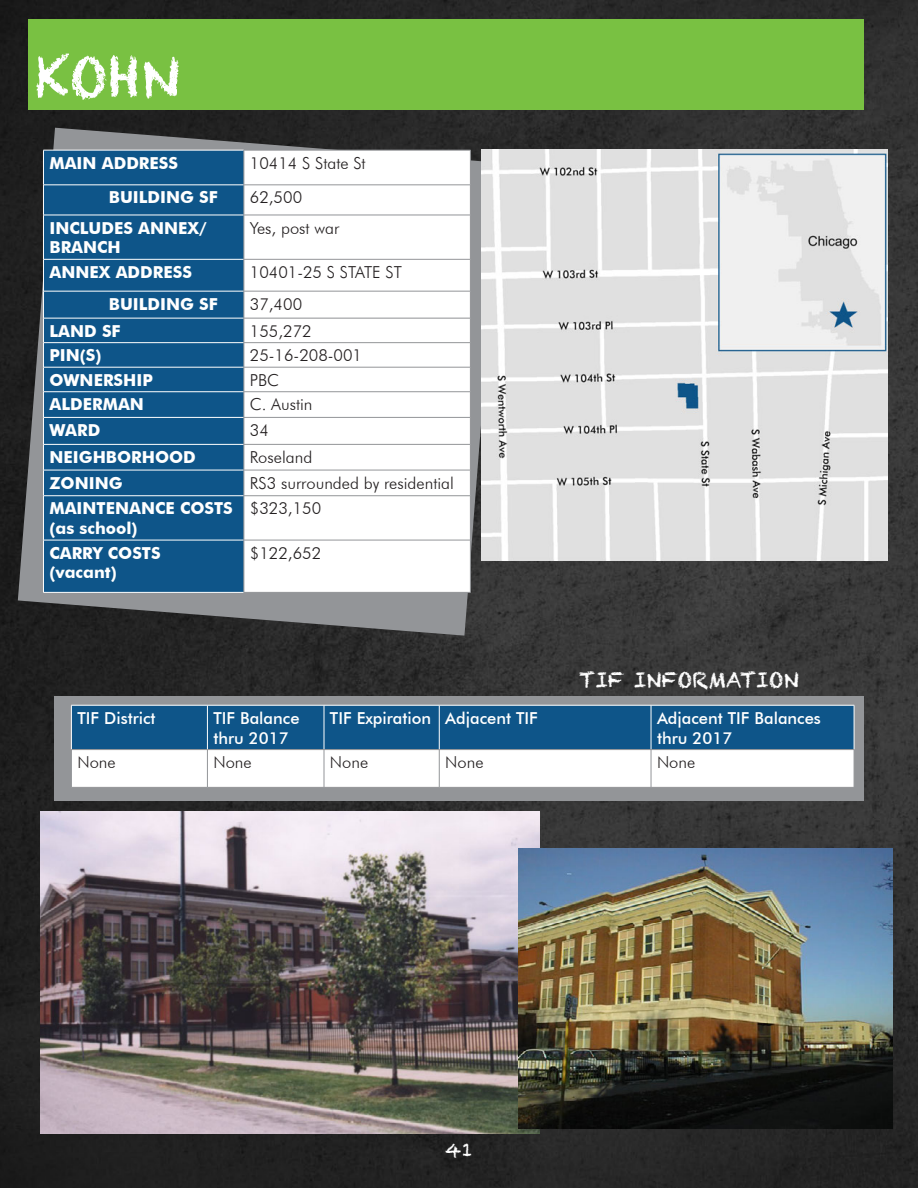
<style>
.page{position:relative;width:918px;height:1188px;background:#fff}
.page>*{position:absolute;margin:0;border:0;box-sizing:border-box;transform-origin:0 0}
.t1{font:54px "Chalkduster";color:#fff}
.t2{font:21px "Chalkduster";color:#fff}
.t3{font:18px "Chalkduster";color:#fff}
.t4{font:700 16.5px/19.8px "Futura BT";color:#fff}
.t5{font:300 16.5px "Futura BT";color:#231f20}
.t6{font:500 16.5px/19.8px "Futura BT";color:#fff}
</style>
<div class="page">
<img style="left:0;top:0;width:918px;height:1188px">
<svg style="left:18px;top:128px;width:484px;height:508px;background:#58595a"></svg>
<div style="left:28px;top:19px;width:836px;height:91px;background:#79c142"></div>
<img style="left:40px;top:812px;width:499px;height:322px">
<div style="left:44px;top:151px;width:200px;height:441px;background:#0e5589"></div>
<svg style="left:245px;top:151px;width:225px;height:441px"></svg>
<hr style="left:43px;top:150px;width:201px;height:1px;background:#fff">
<hr style="left:43px;top:150px;width:1px;height:35px;background:#fff">
<hr style="left:43px;top:185px;width:201px;height:1px;background:#fff">
<hr style="left:43px;top:185px;width:1px;height:30px;background:#fff">
<hr style="left:43px;top:215px;width:201px;height:1px;background:#fff">
<hr style="left:43px;top:215px;width:1px;height:44px;background:#fff">
<hr style="left:43px;top:259px;width:201px;height:1px;background:#fff">
<hr style="left:43px;top:260px;width:1px;height:31px;background:#fff">
<hr style="left:43px;top:291px;width:201px;height:1px;background:#fff">
<hr style="left:43px;top:318px;width:201px;height:1px;background:#fff">
<hr style="left:43px;top:342px;width:201px;height:1px;background:#fff">
<hr style="left:43px;top:367px;width:201px;height:1px;background:#fff">
<hr style="left:43px;top:391px;width:201px;height:1px;background:#fff">
<hr style="left:43px;top:417px;width:201px;height:1px;background:#fff">
<hr style="left:43px;top:444px;width:201px;height:1px;background:#fff">
<hr style="left:43px;top:470px;width:201px;height:1px;background:#fff">
<svg style="left:43px;top:291px;width:1px;height:204px"></svg>
<hr style="left:43px;top:495px;width:201px;height:1px;background:#fff">
<hr style="left:43px;top:496px;width:1px;height:44px;background:#fff">
<hr style="left:43px;top:540px;width:201px;height:1px;background:#fff">
<hr style="left:43px;top:540px;width:1px;height:52px;background:#fff">
<hr style="left:43px;top:592px;width:201px;height:1px;background:#fff">
<hr style="left:244px;top:150px;width:227px;height:1px;background:#939598">
<hr style="left:244px;top:150px;width:1px;height:35px;background:#939598">
<hr style="left:470px;top:150px;width:1px;height:35px;background:#939598">
<hr style="left:244px;top:185px;width:227px;height:1px;background:#939598">
<hr style="left:244px;top:185px;width:1px;height:30px;background:#939598">
<hr style="left:470px;top:185px;width:1px;height:30px;background:#939598">
<svg style="left:244px;top:215px;width:227px;height:280px"></svg>
<hr style="left:244px;top:495px;width:227px;height:1px;background:#939598">
<hr style="left:244px;top:496px;width:1px;height:44px;background:#939598">
<hr style="left:470px;top:496px;width:1px;height:44px;background:#939598">
<hr style="left:244px;top:540px;width:227px;height:1px;background:#939598">
<hr style="left:244px;top:540px;width:1px;height:52px;background:#939598">
<hr style="left:470px;top:540px;width:1px;height:52px;background:#939598">
<hr style="left:244px;top:592px;width:227px;height:1px;background:#939598">
<div style="left:54px;top:696px;width:810px;height:105px;background:#939598"></div>
<svg style="left:72px;top:706px;width:782px;height:81px;background:#7da3bf"></svg>
<hr style="left:71px;top:705px;width:136px;height:1px;background:#fff">
<hr style="left:71px;top:705px;width:1px;height:44px;background:#fff">
<hr style="left:207px;top:705px;width:117px;height:1px;background:#fff">
<hr style="left:207px;top:705px;width:1px;height:44px;background:#fff">
<hr style="left:324px;top:705px;width:115px;height:1px;background:#fff">
<hr style="left:324px;top:705px;width:1px;height:44px;background:#fff">
<hr style="left:439px;top:705px;width:212px;height:1px;background:#fff">
<hr style="left:439px;top:705px;width:1px;height:44px;background:#fff">
<hr style="left:651px;top:705px;width:203px;height:1px;background:#fff">
<hr style="left:651px;top:705px;width:1px;height:44px;background:#fff">
<hr style="left:854px;top:705px;width:1px;height:44px;background:#fff">
<hr style="left:71px;top:749px;width:136px;height:1px;background:#939598">
<hr style="left:207px;top:749px;width:117px;height:1px;background:#939598">
<hr style="left:207px;top:750px;width:1px;height:37px;background:#939598">
<hr style="left:324px;top:749px;width:115px;height:1px;background:#939598">
<hr style="left:324px;top:750px;width:1px;height:37px;background:#939598">
<hr style="left:439px;top:749px;width:212px;height:1px;background:#939598">
<hr style="left:439px;top:750px;width:1px;height:37px;background:#939598">
<hr style="left:651px;top:749px;width:203px;height:1px;background:#939598">
<hr style="left:651px;top:750px;width:1px;height:37px;background:#939598">
<img style="left:518px;top:848px;width:374px;height:280px">
<img style="left:482px;top:150px;width:406px;height:410px">
<p class="t1" style="left:35px;top:45px;width:146px">KOHN</p>
<p class="t4" style="left:49px;top:153px;width:130px">MAIN ADDRESS</p>
<p class="t5" style="left:250px;top:153px;width:117px">10414 S State St</p>
<p class="t4" style="left:109px;top:187px;width:111px">BUILDING SF</p>
<p class="t5" style="left:250px;top:187px;width:54px">62,500</p>
<p class="t4" style="left:49px;top:218px;width:159px">INCLUDES ANNEX/<br>BRANCH</p>
<p class="t5" style="left:250px;top:218px;width:91px">Yes, post war</p>
<p class="t4" style="left:49px;top:262px;width:144px">ANNEX ADDRESS</p>
<p class="t5" style="left:250px;top:262px;width:153px">10401-25 S STATE ST</p>
<p class="t4" style="left:109px;top:294px;width:111px">BUILDING SF</p>
<p class="t5" style="left:250px;top:294px;width:54px">37,400</p>
<p class="t4" style="left:49px;top:321px;width:73px">LAND SF</p>
<p class="t5" style="left:250px;top:321px;width:63px">155,272</p>
<p class="t4" style="left:49px;top:345px;width:54px">PIN(S)</p>
<p class="t5" style="left:250px;top:345px;width:114px">25-16-208-001</p>
<p class="t4" style="left:49px;top:370px;width:105px">OWNERSHIP</p>
<p class="t5" style="left:250px;top:370px;width:31px">PBC</p>
<p class="t4" style="left:49px;top:394px;width:96px">ALDERMAN</p>
<p class="t5" style="left:250px;top:394px;width:64px">C. Austin</p>
<p class="t4" style="left:49px;top:420px;width:52px">WARD</p>
<p class="t5" style="left:250px;top:420px;width:21px">34</p>
<p class="t4" style="left:49px;top:447px;width:148px">NEIGHBORHOOD</p>
<p class="t5" style="left:250px;top:447px;width:64px">Roseland</p>
<p class="t4" style="left:49px;top:473px;width:75px">ZONING</p>
<p class="t5" style="left:250px;top:473px;width:206px">RS3 surrounded by residential</p>
<p class="t4" style="left:49px;top:498px;width:185px">MAINTENANCE COSTS (as school)</p>
<p class="t5" style="left:250px;top:498px;width:73px">$323,150</p>
<p class="t4" style="left:49px;top:543px;width:113px">CARRY COSTS (vacant)</p>
<p class="t5" style="left:250px;top:543px;width:73px">$122,652</p>
<p class="t2" style="left:579px;top:667px;width:221px">TIF INFORMATION</p>
<p class="t6" style="left:77px;top:708px;width:80px">TIF District</p>
<p class="t6" style="left:213px;top:708px;width:88px">TIF Balance thru 2017</p>
<p class="t6" style="left:330px;top:708px;width:103px">TIF Expiration</p>
<p class="t6" style="left:445px;top:708px;width:94px">Adjacent TIF</p>
<p class="t6" style="left:657px;top:708px;width:165px">Adjacent TIF Balances thru 2017</p>
<p class="t5" style="left:77px;top:752px;width:40px">None</p>
<p class="t5" style="left:213px;top:752px;width:40px">None</p>
<p class="t5" style="left:330px;top:752px;width:40px">None</p>
<p class="t5" style="left:445px;top:752px;width:40px">None</p>
<p class="t5" style="left:657px;top:752px;width:40px">None</p>
<p class="t3" style="left:445px;top:1140px;width:29px">41</p>
</div>
